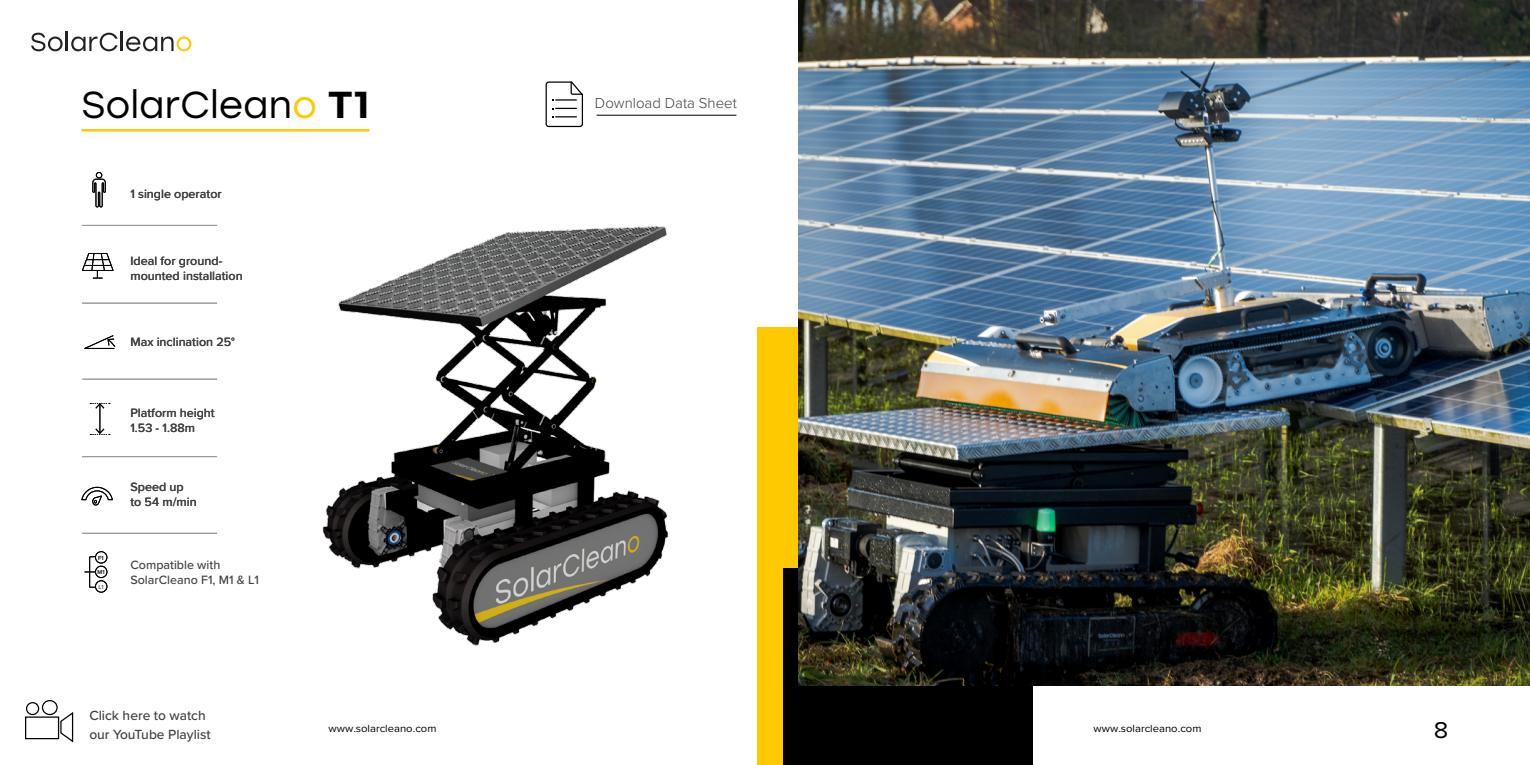
<style>
.page{position:relative;width:1530px;height:765px;background:#fff}
.page>*{position:absolute;margin:0;border:0;box-sizing:border-box;transform-origin:0 0}
.t1{font:37.5px "Stolzl";color:#000}
.t2{font:23.75px "Proxima Nova";color:#000;scale:1.05 1}
.t3{font:300 15px "Proxima Nova";color:#414042}
.t4{font:500 13.75px/18.8px "Proxima Nova";color:#414042}
.t5{font:500 12.5px/15px "Proxima Nova";color:#414042}
.t6{font:10.75px "Proxima Nova";color:#000;scale:1.05 1}
.t7{font:500 6px "Proxima Nova";color:#414042}
.s1{color:#ffc900}
.s2{font-family:"Montserrat";font-weight:700}
</style>
<div class="page">
<div style="left:757px;top:327px;width:249px;height:438px;background:#ffc900"></div>
<div style="left:784px;top:569px;width:249px;height:196px;background:#000"></div>
<div style="left:26px;top:702px;width:13px;height:13px;border:1px solid #000;border-radius:50%"></div>
<div style="left:42px;top:700px;width:16px;height:15px;border:1px solid #000;border-radius:50%"></div>
<div style="left:25px;top:716px;width:34px;height:23px;border:1px solid #000"></div>
<svg style="left:59px;top:712px;width:15px;height:31px"></svg>
<img style="left:799px;top:0;width:731px;height:685px">
<img style="left:322px;top:225px;width:346px;height:421px">
<svg style="left:545px;top:81px;width:38px;height:47px"></svg>
<hr style="left:597px;top:115px;width:139px;height:1px;background:#000">
<svg style="left:31px;top:33px;width:32px;height:18px"></svg>
<hr style="left:66px;top:31px;width:2px;height:20px;background:#222">
<svg style="left:71px;top:33px;width:47px;height:18px"></svg>
<hr style="left:121px;top:31px;width:2px;height:20px;background:#222">
<svg style="left:126px;top:37px;width:65px;height:14px"></svg>
<hr style="left:81px;top:129px;width:288px;height:3px;background:#ffc900">
<hr style="left:82px;top:379px;width:135px;height:1px;background:#999">
<hr style="left:82px;top:225px;width:135px;height:1px;background:#999">
<hr style="left:82px;top:303px;width:135px;height:1px;background:#999">
<hr style="left:82px;top:533px;width:135px;height:1px;background:#999">
<hr style="left:82px;top:456px;width:135px;height:1px;background:#999">
<svg style="left:92px;top:172px;width:14px;height:36px"></svg>
<svg style="left:81px;top:487px;width:32px;height:19px"></svg>
<svg style="left:90px;top:403px;width:20px;height:32px"></svg>
<svg style="left:84px;top:335px;width:32px;height:14px"></svg>
<div style="left:95px;top:551px;width:12px;height:12px;border:1px solid #000;border-radius:50%"></div>
<div style="left:95px;top:566px;width:12px;height:12px;border:1px solid #000;border-radius:50%"></div>
<div style="left:95px;top:580px;width:12px;height:13px;border:1px solid #000;border-radius:50%"></div>
<svg style="left:85px;top:556px;width:11px;height:32px"></svg>
<svg style="left:82px;top:253px;width:32px;height:26px"></svg>
<h1 class="t1" style="left:81px;top:79px;width:289px">SolarClean<span class="s1">o</span> <span class="s2">T1</span></h1>
<p class="t3" style="left:595px;top:92px;width:143px">Download Data Sheet</p>
<p class="t5" style="left:130px;top:186px;width:93px">1 single operator</p>
<p class="t5" style="left:130px;top:253px;width:114px">Ideal for ground&shy;mounted installation</p>
<p class="t5" style="left:130px;top:333px;width:106px">Max inclination 25°</p>
<p class="t5" style="left:130px;top:405px;width:86px">Platform height<br>1.53 - 1.88m</p>
<p class="t7" style="left:98px;top:553px;width:7px">F1</p>
<p class="t7" style="left:97px;top:568px;width:9px">M1</p>
<p class="t7" style="left:98px;top:582px;width:7px">L1</p>
<p class="t5" style="left:130px;top:479px;width:68px">Speed up to 54 m/min</p>
<p class="t5" style="left:130px;top:556px;width:130px">Compatible with<br>SolarCleano F1, M1 &amp; L1</p>
<p class="t4" style="left:89px;top:706px;width:123px">Click here to watch our YouTube Playlist</p>
<p class="t6" style="left:329px;top:721px;width:104px">www.solarcleano.com</p>
<p class="t6" style="left:1094px;top:721px;width:104px">www.solarcleano.com</p>
<h2 class="t2" style="left:1434px;top:712px;width:15px">8</h2>
</div>
